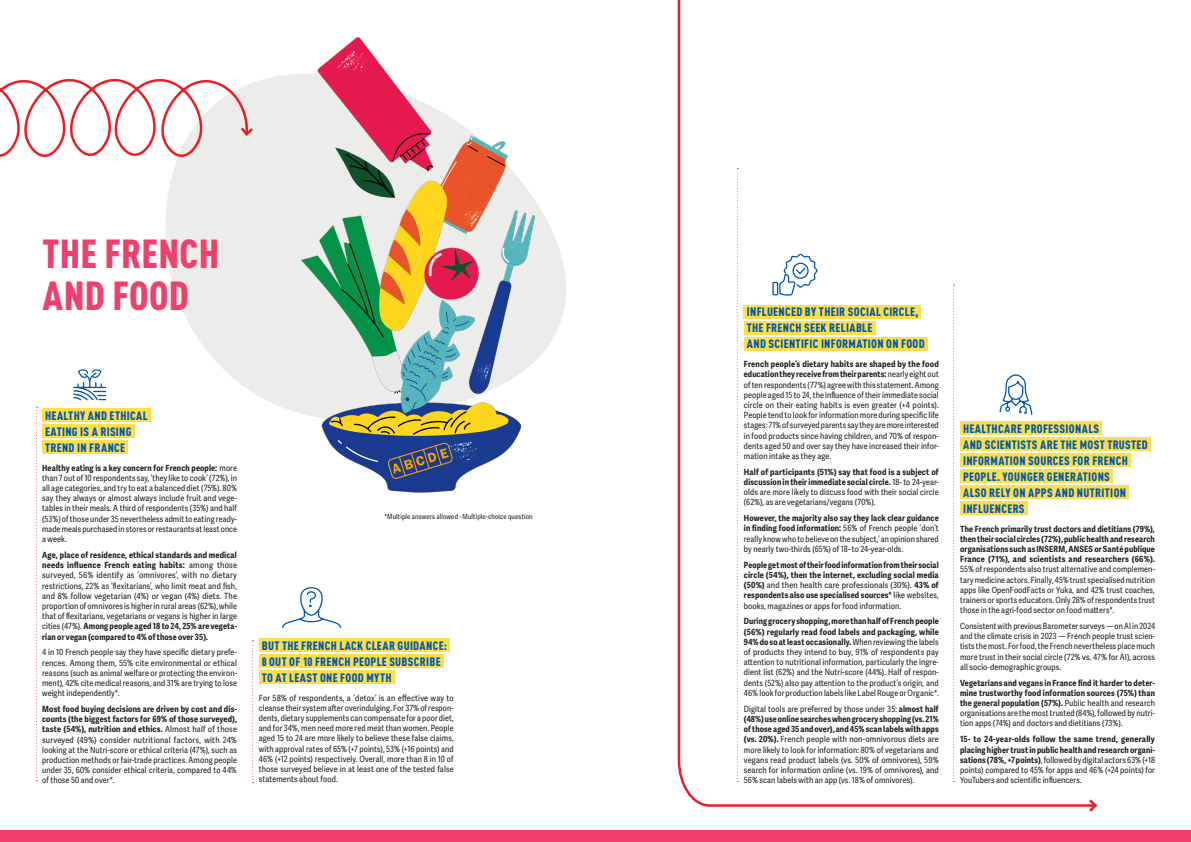
<style>
.page{position:relative;width:1191px;height:842px;background:#fff}
.page>*{position:absolute;margin:0;border:0;box-sizing:border-box;transform-origin:0 0}
.Titre1_baro{font:900 condensed 40px/42px "DIN Pro";letter-spacing:.005em;color:#ef406c}
.Titre2_Synthèse__2{font:900 condensed 12px "DIN Pro";letter-spacing:.025em;color:#015aaa}
.Standard_synthèse{font:8.5px/10.2px "Adelle Sans Cnd";letter-spacing:.015em;color:#231f20;text-align:justify}
.Standard_synthèse-2{font:700 8.5px/10.2px "Adelle Sans Cnd";letter-spacing:.015em;color:#231f20;text-align:justify}
.t1{font:7px "Adelle Sans Cnd";letter-spacing:.02em;color:#231f20}
.s1{font-weight:700}
.s2{font-weight:400}
</style>
<div class="page">
<svg style="left:165px;top:158px;width:36px;height:184px;fill:#ecedea"></svg>
<div style="left:0;top:831px;width:1191px;height:11px;background:#ef406c"></div>
<svg style="left:73px;top:369px;width:33px;height:31px"></svg>
<div style="left:42px;top:409px;width:108px;height:13px;background:#ffde4e"></div>
<div style="left:42px;top:425px;width:92px;height:13px;background:#ffde4e"></div>
<div style="left:42px;top:441px;width:86px;height:13px;background:#ffde4e"></div>
<img style="left:201px;top:37px;width:365px;height:456px">
<svg style="left:0;top:76px;width:256px;height:82px"></svg>
<svg style="left:36px;top:407px;width:1px;height:374px"></svg>
<svg style="left:282px;top:587px;width:60px;height:42px"></svg>
<div style="left:259px;top:639px;width:190px;height:13px;background:#ffde4e"></div>
<div style="left:259px;top:655px;width:184px;height:13px;background:#ffde4e"></div>
<div style="left:259px;top:671px;width:135px;height:13px;background:#ffde4e"></div>
<svg style="left:252px;top:640px;width:2px;height:143px"></svg>
<svg style="left:677px;top:0;width:421px;height:807px"></svg>
<svg style="left:1086px;top:797px;width:12px;height:15px"></svg>
<div style="left:744px;top:305px;width:177px;height:13px;background:#ffde4e"></div>
<div style="left:744px;top:321px;width:131px;height:13px;background:#ffde4e"></div>
<div style="left:744px;top:337px;width:183px;height:13px;background:#ffde4e"></div>
<svg style="left:771px;top:253px;width:47px;height:46px"></svg>
<div style="left:960px;top:422px;width:142px;height:13px;background:#ffde4e"></div>
<div style="left:960px;top:438px;width:190px;height:13px;background:#ffde4e"></div>
<div style="left:960px;top:454px;width:170px;height:13px;background:#ffde4e"></div>
<div style="left:960px;top:470px;width:152px;height:13px;background:#ffde4e"></div>
<div style="left:960px;top:486px;width:168px;height:13px;background:#ffde4e"></div>
<div style="left:960px;top:502px;width:67px;height:13px;background:#ffde4e"></div>
<svg style="left:998px;top:345px;width:35px;height:71px"></svg>
<svg style="left:737px;top:168px;width:1px;height:614px"></svg>
<svg style="left:953px;top:284px;width:1px;height:498px"></svg>
<p class="Titre1_baro" style="left:43px;top:229px;width:178px">THE FRENCH<br>AND FOOD</p>
<p class="Titre2_Synthèse__2" style="left:45px;top:406px;width:104px">HEALTHY AND ETHICAL</p>
<p class="Titre2_Synthèse__2" style="left:45px;top:422px;width:88px">EATING IS A RISING</p>
<p class="Titre2_Synthèse__2" style="left:45px;top:438px;width:82px">TREND IN FRANCE</p>
<p class="Standard_synthèse" style="left:42px;top:463px;width:196px"><span class="s1">Healthy eating is a key concern for French people:</span> more than 7 out of 10 respondents say, ‘they like to cook’ (72%), in all age categories, and try to eat a balanced diet (75%). 80% say they always or almost always include fruit and vege&shy;tables in their meals. A third of respondents (35%) and half (53%) of those under 35 nevertheless admit to eating ready&shy;made meals purchased in stores or restaurants at least once a week.</p>
<p class="Standard_synthèse" style="left:42px;top:550px;width:196px"><span class="s1">Age, place of residence, ethical standards and medical needs influence French eating habits:</span> among those surveyed, 56% identify as ‘omnivores’, with no dietary restrictions, 22% as ‘flexitarians’, who limit meat and fish, and 8% follow vegetarian (4%) or vegan (4%) diets. The proportion of omnivores is higher in rural areas (62%), while that of flexitarians, vegetarians or vegans is higher in large cities (47%). <span class="s1">Among people aged 18 to 24, 25% are vegeta&shy;rian or vegan (compared to 4% of those over 35).</span></p>
<p class="Standard_synthèse" style="left:42px;top:647px;width:196px">4 in 10 French people say they have specific dietary prefe&shy;rences. Among them, 55% cite environmental or ethical reasons (such as animal welfare or protecting the environ&shy;ment), 42% cite medical reasons, and 31% are trying to lose weight independently*.</p>
<p class="Standard_synthèse" style="left:42px;top:704px;width:196px"><span class="s1">Most food buying decisions are driven by cost and dis&shy;counts (the biggest factors for 69% of those surveyed), taste (54%), nutrition and ethics.</span> Almost half of those surveyed (49%) consider nutritional factors, with 24% looking at the Nutri-score or ethical criteria (47%), such as production methods or fair-trade practices. Among people under 35, 60% consider ethical criteria, compared to 44% of those 50 and over*.</p>
<p class="t1" style="left:384px;top:512px;width:150px">*Multiple answers allowed - Multiple-choice question</p>
<p class="Titre2_Synthèse__2" style="left:262px;top:636px;width:187px">BUT THE FRENCH LACK CLEAR GUIDANCE:</p>
<p class="Titre2_Synthèse__2" style="left:262px;top:652px;width:180px">8 OUT OF 10 FRENCH PEOPLE SUBSCRIBE</p>
<p class="Titre2_Synthèse__2" style="left:262px;top:668px;width:131px">TO AT LEAST ONE FOOD MYTH</p>
<p class="Standard_synthèse" style="left:259px;top:693px;width:196px">For 58% of respondents, a ‘detox’ is an effective way to cleanse their system after overindulging. For 37% of respon&shy;dents, dietary supplements can compensate for a poor diet, and for 34%, men need more red meat than women. People aged 15 to 24 are more likely to believe these false claims, with approval rates of 65% (+7 points), 53% (+16 points) and 46% (+12 points) respectively. Overall, more than 8 in 10 of those surveyed believe in at least one of the tested false statements about food.</p>
<p class="Titre2_Synthèse__2" style="left:747px;top:303px;width:173px">INFLUENCED BY THEIR SOCIAL CIRCLE,</p>
<p class="Titre2_Synthèse__2" style="left:747px;top:319px;width:127px">THE FRENCH SEEK RELIABLE</p>
<p class="Titre2_Synthèse__2" style="left:747px;top:335px;width:179px">AND SCIENTIFIC INFORMATION ON FOOD</p>
<p class="Standard_synthèse" style="left:744px;top:359px;width:196px"><span class="s1">French people’s dietary habits are shaped by the food education they receive from their parents:</span> nearly eight out of ten respondents (77%) agree with this statement. Among people aged 15 to 24, the influence of their immediate social circle on their eating habits is even greater (+4 points).<br>People tend to look for information more during specific life stages: 71% of surveyed parents say they are more interested in food products since having children, and 70% of respon&shy;dents aged 50 and over say they have increased their infor&shy;mation intake as they age.</p>
<p class="Standard_synthèse" style="left:744px;top:467px;width:196px"><span class="s1">Half of participants (51%) say that food is a subject of discussion in their immediate social circle.</span> 18- to 24-year&shy;olds are more likely to discuss food with their social circle (62%), as are vegetarians/vegans (70%).</p>
<p class="Standard_synthèse" style="left:744px;top:513px;width:196px"><span class="s1">However, the majority also say they lack clear guidance in finding food information:</span> 56% of French people ‘don’t really know who to believe on the subject,’ an opinion shared by nearly two-thirds (65%) of 18- to 24-year-olds.</p>
<p class="Standard_synthèse-2" style="left:744px;top:560px;width:196px">People get most of their food information from their social circle (54%), then the internet, excluding social media (50%) <span class="s2">and then health care professionals (30%).</span> 43% of respondents also use specialised sources* <span class="s2">like websites, books, magazines or apps for food information.</span></p>
<p class="Standard_synthèse" style="left:744px;top:617px;width:196px"><span class="s1">During grocery shopping, more than half of French people (56%) regularly read food labels and packaging, while 94% do so at least occasionally.</span> When reviewing the labels of products they intend to buy, 91% of respondents pay attention to nutritional information, particularly the ingre&shy;dient list (62%) and the Nutri-score (44%). Half of respon&shy;dents (52%) also pay attention to the product’s origin, and 46% look for production labels like Label Rouge or Organic*.</p>
<p class="Standard_synthèse" style="left:744px;top:704px;width:196px">Digital tools are preferred by those under 35: <span class="s1">almost half (48%) use online searches when grocery shopping (vs. 21% of those aged 35 and over), and 45% scan labels with apps (vs. 20%).</span> French people with non-omnivorous diets are more likely to look for information: 80% of vegetarians and vegans read product labels (vs. 50% of omnivores), 59% search for information online (vs. 19% of omnivores), and 56% scan labels with an app (vs. 18% of omnivores).</p>
<p class="Titre2_Synthèse__2" style="left:963px;top:419px;width:138px">HEALTHCARE PROFESSIONALS</p>
<p class="Titre2_Synthèse__2" style="left:963px;top:435px;width:186px">AND SCIENTISTS ARE THE MOST TRUSTED</p>
<p class="Titre2_Synthèse__2" style="left:963px;top:451px;width:166px">INFORMATION SOURCES FOR FRENCH</p>
<p class="Titre2_Synthèse__2" style="left:963px;top:467px;width:148px">PEOPLE. YOUNGER GENERATIONS</p>
<p class="Titre2_Synthèse__2" style="left:963px;top:483px;width:164px">ALSO RELY ON APPS AND NUTRITION</p>
<p class="Titre2_Synthèse__2" style="left:963px;top:499px;width:63px">INFLUENCERS</p>
<p class="Standard_synthèse" style="left:960px;top:524px;width:196px"><span class="s1">The French primarily trust doctors and dietitians (79%), then their social circles (72%), public health and research organisations such as INSERM, ANSES or Santé publique France (71%), and scientists and researchers (66%).<br></span>55% of respondents also trust alternative and complemen&shy;tary medicine actors. Finally, 45% trust specialised nutrition apps like OpenFoodFacts or Yuka, and 42% trust coaches, trainers or sports educators. Only 28% of respondents trust those in the agri-food sector on food matters*.</p>
<p class="Standard_synthèse" style="left:960px;top:621px;width:196px">Consistent with previous Barometer surveys — on AI in 2024 and the climate crisis in 2023 — French people trust scien&shy;tists the most. For food, the French nevertheless place much more trust in their social circle (72% vs. 47% for AI), across all socio-demographic groups.</p>
<p class="Standard_synthèse-2" style="left:960px;top:678px;width:196px">Vegetarians and vegans in France find it harder to deter&shy;mine trustworthy food information sources (75%) than the general population (57%). <span class="s2">Public health and research organisations are the most trusted (84%), followed by nutri&shy;tion apps (74%) and doctors and dietitians (73%).</span></p>
<p class="Standard_synthèse-2" style="left:960px;top:734px;width:196px">15- to 24-year-olds follow the same trend, generally placing higher trust in public health and research organi&shy;sations (78%, +7 points)<span class="s2">, followed by digital actors 63% (+18 points) compared to 45% for apps and 46% (+24 points) for YouTubers and scientific influencers.</span></p>
</div>
